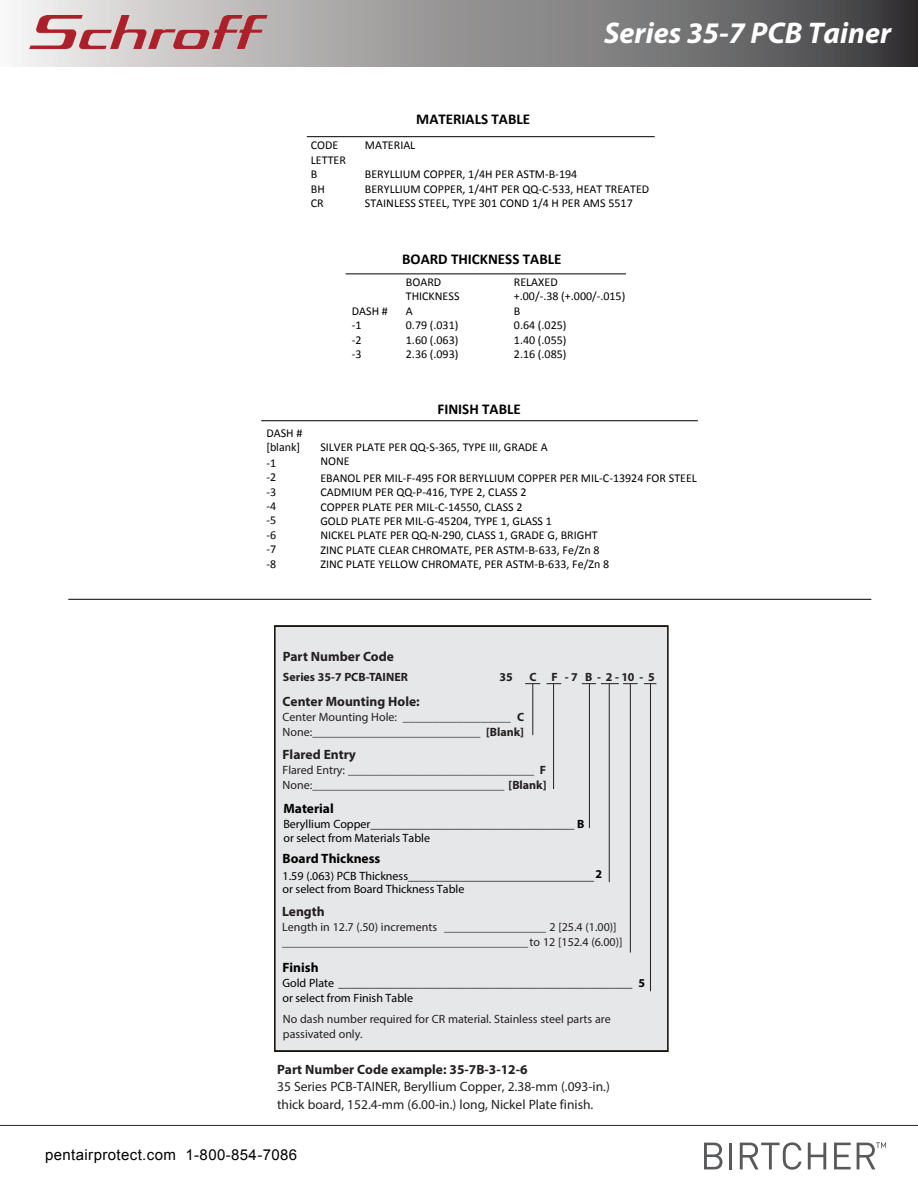
<style>
.page{position:relative;width:918px;height:1188px;background:#fff}
.page>*{position:absolute;margin:0;border:0;box-sizing:border-box;transform-origin:0 0}
.t1{font:italic 700 30px "Myriad Pro";color:#fff}
.t2{font:15px "Arial";letter-spacing:.025em;color:#000}
.t3{font:700 15px "Calibri";color:#000}
.t4{font:700 15px "Calibri";color:#000}
.t5{font:13.5px/18px "Myriad Pro";color:#231f20}
.t6{font:700 13.5px "Myriad Pro";color:#231f20}
.t7{font:700 13.5px "Myriad Pro";color:#000}
.t8{font:12px/14.4px "Calibri";color:#000}
.t9{font:12px/15px "Myriad Pro";color:#231f20}
.t10{font:12px/14.1px "Myriad Pro";color:#000}
.t11{font:700 12px "Myriad Pro";color:#231f20}
.s1{font-weight:700}
.s2{font-family:"Minion Pro"}
</style>
<div class="page">
<svg style="left:14px;top:0;width:904px;height:66px;background:#8d8b8c"></svg>
<img style="left:30px;top:16px;width:238px;height:33px">
<svg style="left:704px;top:1143px;width:18px;height:26px"></svg>
<hr style="left:729px;top:1143px;width:3px;height:26px;background:#58595b">
<svg style="left:740px;top:1142px;width:61px;height:28px"></svg>
<svg style="left:808px;top:1143px;width:18px;height:26px"></svg>
<svg style="left:834px;top:1143px;width:17px;height:26px"></svg>
<svg style="left:857px;top:1142px;width:29px;height:27px"></svg>
<hr style="left:0;top:1125px;width:918px;height:1px;background:#272526">
<hr style="left:68px;top:599px;width:803px;height:1px;background:#000">
<div style="left:274px;top:625px;width:395px;height:427px;background:#e6e7e9;border:2px solid #0a0700"></div>
<hr style="left:532px;top:684px;width:1px;height:51px;background:#231f20">
<hr style="left:553px;top:684px;width:1px;height:105px;background:#231f20">
<hr style="left:589px;top:684px;width:1px;height:144px;background:#231f20">
<hr style="left:609px;top:684px;width:1px;height:198px;background:#231f20">
<hr style="left:630px;top:684px;width:1px;height:269px;background:#231f20">
<hr style="left:650px;top:684px;width:1px;height:307px;background:#231f20">
<svg style="left:525px;top:683px;width:15px;height:1px"></svg>
<svg style="left:547px;top:683px;width:14px;height:1px"></svg>
<svg style="left:582px;top:683px;width:56px;height:1px"></svg>
<svg style="left:644px;top:683px;width:12px;height:1px"></svg>
<hr style="left:307px;top:136px;width:348px;height:1px;background:#000">
<hr style="left:261px;top:420px;width:437px;height:1px;background:#000">
<hr style="left:346px;top:274px;width:280px;height:1px;background:#000">
<p class="t3" style="left:416px;top:110px;width:115px">MATERIALS TABLE</p>
<h1 class="t1" style="left:604px;top:13px;width:288px">Series 35-7 PCB Tainer</h1>
<p class="t8" style="left:311px;top:138px;width:29px">CODE</p>
<p class="t8" style="left:365px;top:138px;width:52px">MATERIAL</p>
<p class="t8" style="left:311px;top:153px;width:36px">LETTER<br>B<br>BH<br>CR</p>
<p class="t8" style="left:365px;top:167px;width:286px">BERYLLIUM COPPER, 1/4H PER ASTM-B-194<br>BERYLLIUM COPPER, 1/4HT PER QQ-C-533, HEAT TREATED<br>STAINLESS STEEL, TYPE 301 COND 1/4 H PER AMS 5517</p>
<p class="t4" style="left:402px;top:250px;width:161px">BOARD THICKNESS TABLE</p>
<p class="t8" style="left:406px;top:275px;width:37px">BOARD</p>
<p class="t8" style="left:514px;top:275px;width:45px">RELAXED</p>
<p class="t8" style="left:406px;top:289px;width:55px">THICKNESS</p>
<p class="t8" style="left:514px;top:289px;width:113px">+.00/-.38 (+.000/-.015)</p>
<p class="t8" style="left:352px;top:304px;width:37px">DASH #</p>
<p class="t8" style="left:406px;top:304px;width:8px">A</p>
<p class="t8" style="left:514px;top:304px;width:8px">B</p>
<p class="t8" style="left:352px;top:318px;width:11px">-1</p>
<p class="t8" style="left:406px;top:318px;width:54px">0.79 (.031)</p>
<p class="t8" style="left:514px;top:318px;width:54px">0.64 (.025)</p>
<p class="t8" style="left:352px;top:332px;width:11px">-2</p>
<p class="t8" style="left:406px;top:332px;width:54px">1.60 (.063)</p>
<p class="t8" style="left:514px;top:332px;width:54px">1.40 (.055)</p>
<p class="t8" style="left:352px;top:347px;width:11px">-3</p>
<p class="t8" style="left:406px;top:347px;width:54px">2.36 (.093)</p>
<p class="t8" style="left:514px;top:347px;width:54px">2.16 (.085)</p>
<p class="t8" style="left:266px;top:425px;width:38px">DASH # [blank]</p>
<p class="t3" style="left:438px;top:400px;width:85px">FINISH TABLE</p>
<p class="t8" style="left:320px;top:440px;width:229px">SILVER PLATE PER QQ-S-365, TYPE III, GRADE A</p>
<p class="t8" style="left:266px;top:456px;width:11px">-1</p>
<p class="t8" style="left:320px;top:454px;width:31px">NONE</p>
<p class="t8" style="left:266px;top:470px;width:11px;text-align:justify">-2 -3 -4 -5 -6 -7 -8</p>
<p class="t8" style="left:320px;top:471px;width:378px">EBANOL PER MIL-F-495 FOR BERYLLIUM COPPER PER MIL-C-13924 FOR STEEL CADMIUM PER QQ-P-416, TYPE 2, CLASS 2<br>COPPER PLATE PER MIL-C-14550, CLASS 2<br>GOLD PLATE PER MIL-G-45204, TYPE 1, GLASS 1<br>NICKEL PLATE PER QQ-N-290, CLASS 1, GRADE G, BRIGHT<br>ZINC PLATE CLEAR CHROMATE, PER ASTM-B-633, Fe/Zn 8<br>ZINC PLATE YELLOW CHROMATE, PER ASTM-B-633, Fe/Zn 8</p>
<p class="t6" style="left:283px;top:647px;width:113px">Part Number Code</p>
<p class="t11" style="left:283px;top:669px;width:126px">Series 35-7 PCB-TAINER</p>
<p class="t11" style="left:499px;top:669px;width:15px">35</p>
<p class="t11" style="left:530px;top:669px;width:127px">C F - 7 B - 2 - 10 - 5</p>
<p class="t6" style="left:283px;top:692px;width:139px">Center Mounting Hole:</p>
<p class="t9" style="left:283px;top:709px;width:243px">Center Mounting Hole: __________________ <span class="s1">C<br></span>None: ____________________________ <span class="s1">[Blank]</span></p>
<p class="t6" style="left:283px;top:745px;width:75px">Flared Entry</p>
<p class="t9" style="left:283px;top:762px;width:265px">Flared Entry: ____________________________<span class="s2">__</span>_ <span class="s1">F<br></span>None: ______________________________<span class="s2">_</span>_ <span class="s1">[Blank]</span></p>
<p class="t7" style="left:283px;top:800px;width:52px">Material</p>
<p class="t10" style="left:283px;top:816px;width:302px">Beryllium Copper__________________________________ <span class="s1">B </span>or select from Materials Table</p>
<p class="t7" style="left:283px;top:850px;width:99px">Board Thickness</p>
<p class="t10" style="left:283px;top:869px;width:321px;line-height:12.9px">1.59 (.063) PCB Thickness_______________________________<span class="s1">2 </span>or select from Board Thickness Table</p>
<p class="t6" style="left:282px;top:903px;width:44px">Length</p>
<p class="t9" style="left:282px;top:919px;width:342px">Length in 12.7 (.50) increments _________________ 2 [25.4 (1.00)] _________________________________________ to 12 [152.4 (6.00)]</p>
<p class="t7" style="left:282px;top:959px;width:38px">Finish</p>
<p class="t10" style="left:282px;top:975px;width:364px;line-height:15px">Gold Plate _________________________________________________ <span class="s1">5 </span>or select from Finish Table</p>
<p class="t9" style="left:283px;top:1012px;width:329px">No dash number required for CR material. Stainless steel parts are passivated only.</p>
<p class="t6" style="left:277px;top:1061px;width:252px">Part Number Code example: 35-7B-3-12-6</p>
<p class="t5" style="left:277px;top:1078px;width:334px">35 Series PCB-TAINER, Beryllium Copper, 2.38-mm (.093-in.) thick board, 152.4-mm (6.00-in.) long, Nickel Plate finish.</p>
<p class="t2" style="left:45px;top:1145px;width:254px">pentairprotect.com 1-800-854-7086</p>
</div>
